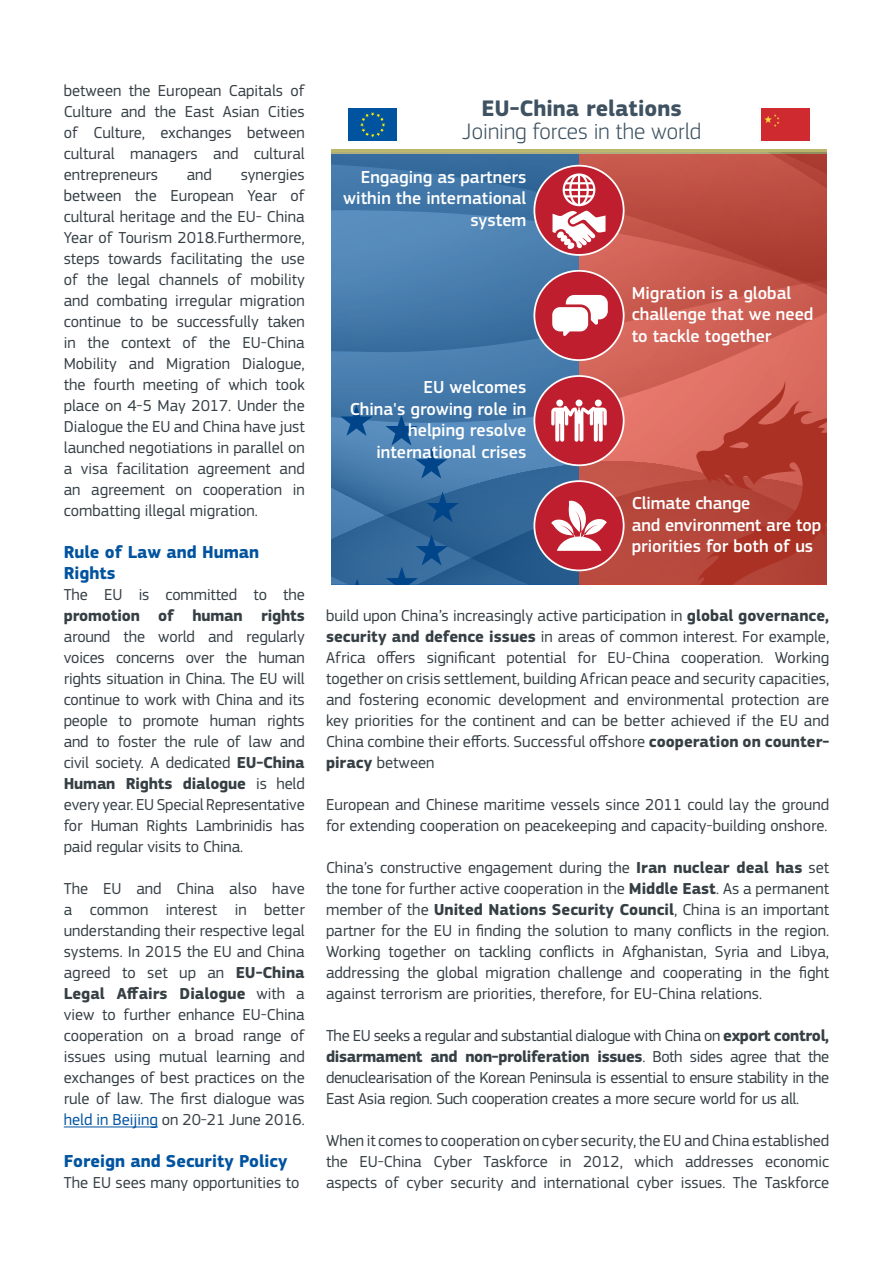
<style>
.page{position:relative;width:893px;height:1263px;background:#fff}
.page>*{position:absolute;margin:0;border:0;box-sizing:border-box;transform-origin:0 0}
.t1{font:300 23.4px "PF Square Sans Pro";color:#3e5261}
.t2{font:700 23.4px "PF Square Sans Pro";color:#3e5261}
.t3{font:500 18px/21.6px "PF Square Sans Pro";color:#fff;text-align:right}
.t4{font:700 18px/21px "PF Square Sans Pro";color:#00539f}
.t5{font:16.5px/21px "PF Square Sans Pro";color:#353f44;text-align:justify}
.t6{font:700 16.5px "PF Square Sans Pro";letter-spacing:-.01em;color:#353f44}
.s1{font-weight:700}
.s2{color:#00539f}
</style>
<div class="page">
<hr style="left:64px;top:1126px;width:94px;height:1px;background:#00539f">
<div style="left:331px;top:149px;width:496px;height:5px;background:#bbb76a"></div>
<svg style="left:331px;top:152px;width:496px;height:228px;background:#866a7c"></svg>
<div style="left:534px;top:166px;width:90px;height:89px;background:#be1e2d;border-radius:50%"></div>
<div style="left:533px;top:165px;width:91px;height:91px;border:2px solid #fff;border-radius:50%"></div>
<svg style="left:552px;top:173px;width:53px;height:77px"></svg>
<div style="left:534px;top:271px;width:90px;height:89px;background:#be1e2d;border-radius:50%"></div>
<div style="left:533px;top:270px;width:91px;height:91px;border:2px solid #fff;border-radius:50%"></div>
<svg style="left:552px;top:295px;width:56px;height:41px"></svg>
<svg style="left:331px;top:380px;width:496px;height:205px;background:#875e70"></svg>
<div style="left:348px;top:109px;width:49px;height:32px;background:#00539f"></div>
<svg style="left:360px;top:112px;width:25px;height:26px"></svg>
<div style="left:761px;top:109px;width:49px;height:32px;background:#ce2a30"></div>
<svg style="left:764px;top:114px;width:15px;height:13px"></svg>
<p class="t5" style="left:64px;top:80px;width:242px">between the European Capitals of Culture and the East Asian Cities of Culture, exchanges between cultural managers and cultural entrepreneurs</p>
<p class="t5" style="left:187px;top:164px;width:27px">and</p>
<p class="t5" style="left:64px;top:164px;width:242px;text-indent:177px">synergies between the European Year of cultural heritage and the EU- China Year of Tourism 2018.Furthermore, steps towards facilitating the use of the legal channels of mobility and combating irregular migration continue to be successfully taken in the context of the EU-China Mobility and Migration Dialogue, the fourth meeting of which took place on 4-5 May 2017. Under the Dialogue the EU and China have just launched negotiations in parallel on a visa facilitation agreement and an agreement on cooperation in combatting illegal migration.</p>
<p class="t4" style="left:64px;top:542px;width:197px">Rule of Law and Human<br>Rights</p>
<p class="t5" style="left:64px;top:584px;width:242px">The EU is committed to the</p>
<p class="t6" style="left:64px;top:606px;width:242px">promotion of human rights</p>
<p class="t5" style="left:64px;top:626px;width:242px">around the world and regularly voices concerns over the human rights situation in China. The EU will continue to work with China and its people to promote human rights and to foster the rule of law and civil society. A dedicated <span class="s1">EU-China Human Rights dialogue</span> is held every year. EU Special Representative for Human Rights Lambrinidis has paid regular visits to China.</p>
<p class="t5" style="left:64px;top:878px;width:242px">The EU and China also have a common interest in better understanding their respective legal systems. In 2015 the EU and China agreed to set up an <span class="s1">EU-China Legal Affairs Dialogue</span> with a view to further enhance EU-China cooperation on a broad range of issues using mutual learning and exchanges of best practices on the rule of law. The first dialogue was <span class="s2">held in Beijing</span> on 20-21 June 2016.</p>
<p class="t4" style="left:64px;top:1151px;width:225px">Foreign and Security Policy</p>
<p class="t5" style="left:64px;top:1172px;width:237px">The EU sees many opportunities to</p>
<h1 class="t2" style="left:482px;top:94px;width:202px">EU-China relations</h1>
<h1 class="t1" style="left:462px;top:118px;width:241px">Joining forces in the world</h1>
<p class="t3" style="left:343px;top:166px;width:185px">Engaging as partners within the international system</p>
<p class="t3" style="left:350px;top:377px;width:178px">EU welcomes<br>China's growing role in helping resolve international crises</p>
<p class="t3" style="left:632px;top:282px;width:183px;text-align:left">Migration is a global challenge that we need to tackle together</p>
<p class="t3" style="left:632px;top:493px;width:191px;text-align:left">Climate change<br>and environment are top priorities for both of us</p>
<p class="t5" style="left:326px;top:605px;width:505px">build upon China’s increasingly active participation in <span class="s1">global governance, security and defence issues</span> in areas of common interest. For example, Africa offers significant potential for EU-China cooperation. Working together on crisis settlement, building African peace and security capacities, and fostering economic development and environmental protection are key priorities for the continent and can be better achieved if the EU and China combine their efforts. Successful offshore <span class="s1">cooperation on counter&shy;piracy</span> between</p>
<p class="t5" style="left:326px;top:794px;width:505px">European and Chinese maritime vessels since 2011 could lay the ground for extending cooperation on peacekeeping and capacity-building onshore.</p>
<p class="t5" style="left:326px;top:857px;width:505px">China’s constructive engagement during the <span class="s1">Iran nuclear deal has</span> set the tone for further active cooperation in the <span class="s1">Middle East</span>. As a permanent member of the <span class="s1">United Nations Security Council</span>, China is an important partner for the EU in finding the solution to many conflicts in the region.<br>Working together on tackling conflicts in Afghanistan, Syria and Libya, addressing the global migration challenge and cooperating in the fight against terrorism are priorities, therefore, for EU-China relations.</p>
<p class="t5" style="left:326px;top:1025px;width:505px">The EU seeks a regular and substantial dialogue with China on <span class="s1">export control, disarmament and non-proliferation issues</span>. Both sides agree that the denuclearisation of the Korean Peninsula is essential to ensure stability in the East Asia region. Such cooperation creates a more secure world for us all.</p>
<p class="t5" style="left:326px;top:1130px;width:505px">When it comes to cooperation on cyber security, the EU and China established the EU-China Cyber Taskforce in 2012, which addresses economic aspects of cyber security and international cyber issues. The Taskforce</p>
</div>
